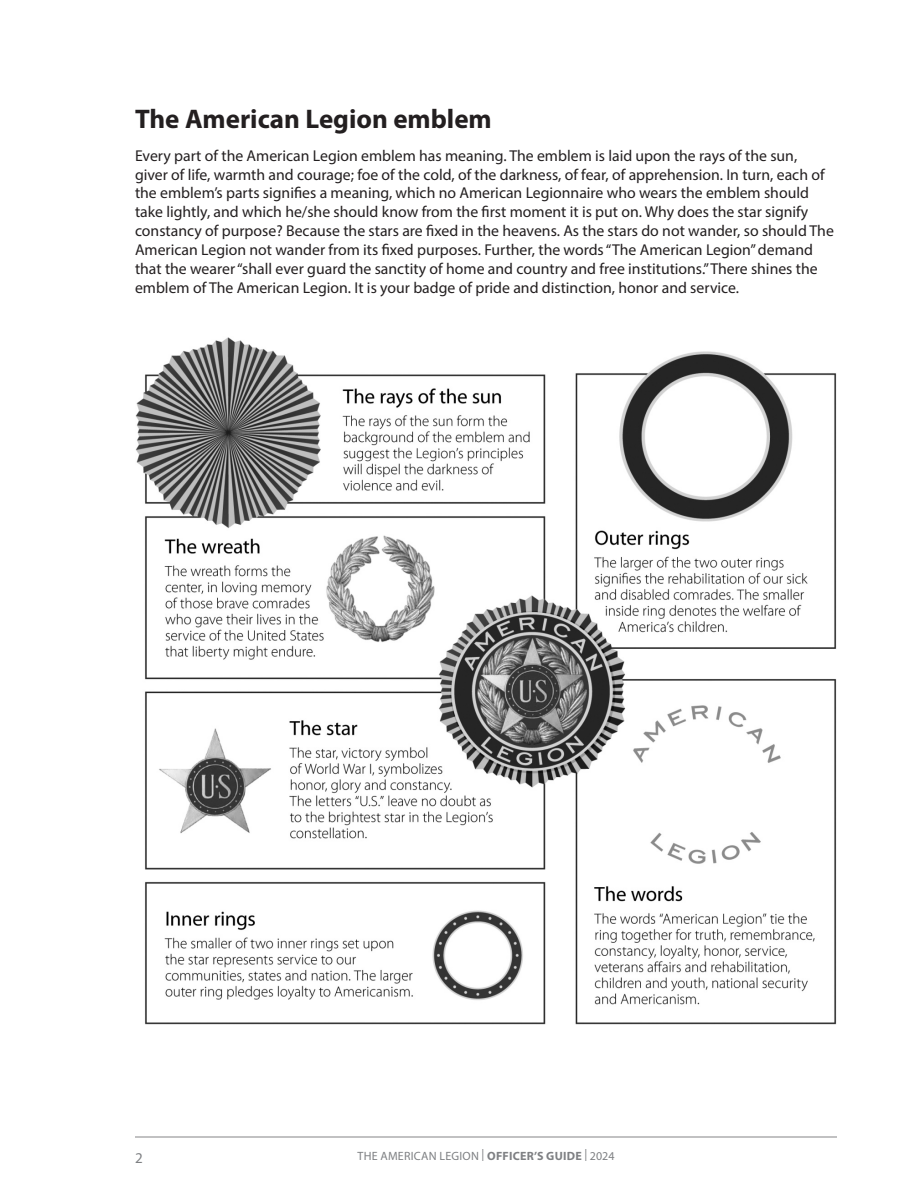
<style>
.page{position:relative;width:918px;height:1188px;background:#fff}
.page>*{position:absolute;margin:0;border:0;box-sizing:border-box;transform-origin:0 0}
.Heading_I{font:27px "Myriad Pro Bold 2";color:#231f20}
.Body{font:15.75px/18.9px "Myriad Pro Regular 2";color:#231f20}
.t1{font:15px "Myriad Pro Regular 2";color:#7e8083}
.t2{font:12px "Myriad Pro Regular 2";letter-spacing:.02em;color:#7e8083}
.s1{font-family:"Myriad Pro Bold 2"}
</style>
<div class="page">
<hr style="left:135px;top:1137px;width:702px;height:1px;background:#858586">
<img style="left:135px;top:337px;width:702px;height:687px">
<p class="Heading_I" style="left:135px;top:102px;width:358px">The American Legion emblem</p>
<p class="Body" style="left:135px;top:146px;width:700px">Every part of the American Legion emblem has meaning. The emblem is laid upon the rays of the sun, giver of life, warmth and courage; foe of the cold, of the darkness, of fear, of apprehension. In turn, each of the emblem’s parts signifies a meaning, which no American Legionnaire who wears the emblem should take lightly, and which he/she should know from the first moment it is put on. Why does the star signify constancy of purpose? Because the stars are fixed in the heavens. As the stars do not wander, so should The American Legion not wander from its fixed purposes. Further, the words “The American Legion” demand that the wearer “shall ever guard the sanctity of home and country and free institutions.” There shines the emblem of The American Legion. It is your badge of pride and distinction, honor and service.</p>
<p class="t1" style="left:135px;top:1149px;width:9px">2</p>
<p class="t2" style="left:358px;top:1148px;width:258px">THE AMERICAN LEGION | <span class="s1">OFFICER’S GUIDE</span> | 2024</p>
</div>
